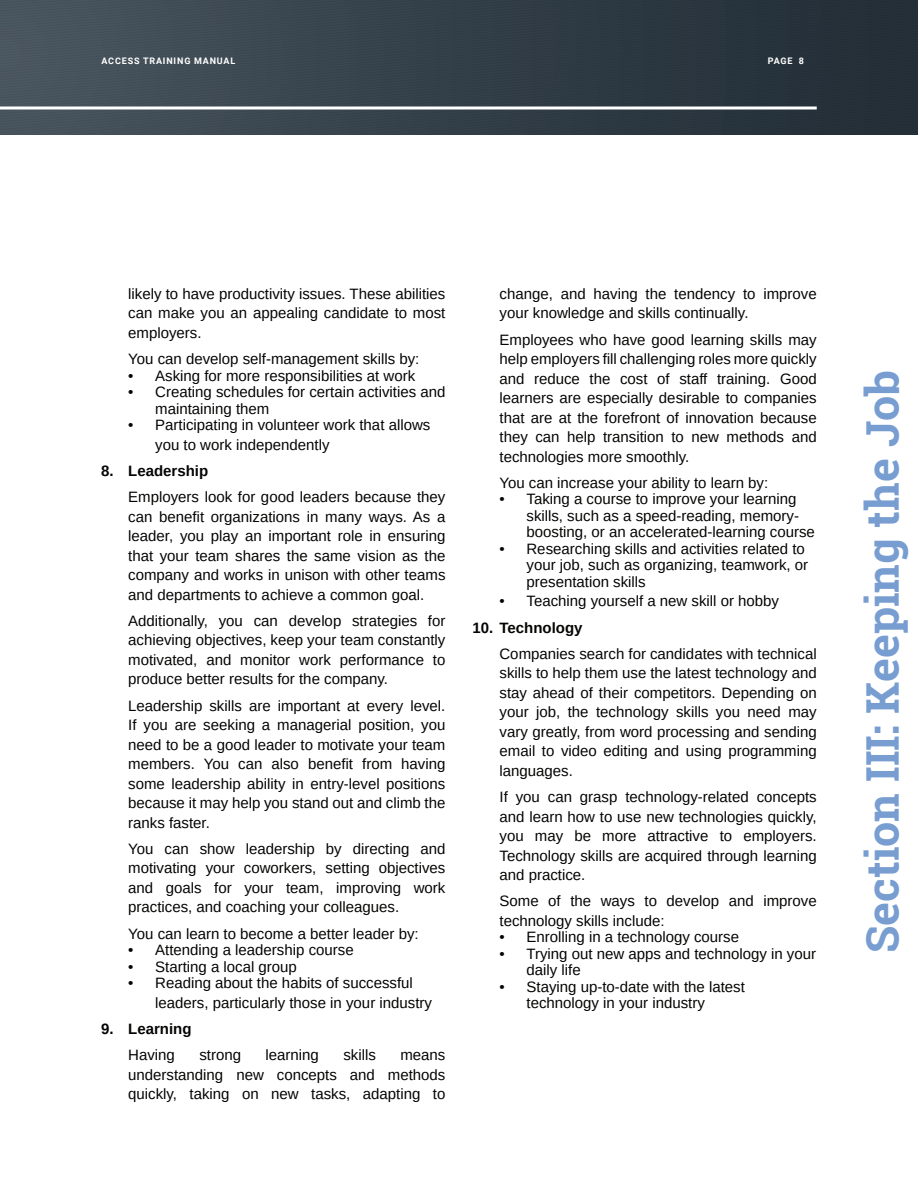
<style>
.page{position:relative;width:918px;height:1188px;background:#fff}
.page>*{position:absolute;margin:0;border:0;box-sizing:border-box;transform-origin:0 0}
.t1{font:700 45px "Roboto Slab";color:#779dd1}
._10_16_Reg_Left{font:15px/19.5px "Arimo";color:#040503;text-align:justify}
.t2{font:700 15px "Arimo";color:#040503}
.t3{font:700 9px "Roboto";letter-spacing:.095em;color:#fff}
</style>
<div class="page">
<svg style="left:0;top:0;width:918px;height:135px;background:#343f49"></svg>
<svg style="left:0;top:106px;width:817px;height:4px"></svg>
<p class="t3" style="left:101px;top:55px;width:136px">ACCESS TRAINING MANUAL</p>
<p class="t3" style="left:768px;top:55px;width:38px">PAGE 8</p>
<p class="_10_16_Reg_Left" style="left:128px;top:284px;width:319px">likely to have productivity issues. These abilities can make you an appealing candidate to most employers.</p>
<p class="_10_16_Reg_Left" style="left:128px;top:349px;width:293px">You can develop self-management skills by:</p>
<p class="_10_16_Reg_Left" style="left:128px;top:366px;width:289px">• Asking for more responsibilities at work</p>
<p class="_10_16_Reg_Left" style="left:155px;top:384px;width:292px;line-height:16.5px;text-indent:-27px">• Creating schedules for certain activities and maintaining them</p>
<p class="_10_16_Reg_Left" style="left:155px;top:415px;width:277px;text-indent:-27px">• Participating in volunteer work that allows you to work independently</p>
<p class="t2" style="left:101px;top:460px;width:109px">8. Leadership</p>
<p class="_10_16_Reg_Left" style="left:128px;top:487px;width:319px">Employers look for good leaders because they can benefit organizations in many ways. As a leader, you play an important role in ensuring that your team shares the same vision as the company and works in unison with other teams and departments to achieve a common goal.</p>
<p class="_10_16_Reg_Left" style="left:128px;top:611px;width:319px">Additionally, you can develop strategies for achieving objectives, keep your team constantly motivated, and monitor work performance to produce better results for the company.</p>
<p class="_10_16_Reg_Left" style="left:128px;top:696px;width:319px">Leadership skills are important at every level.<br>If you are seeking a managerial position, you need to be a good leader to motivate your team members. You can also benefit from having some leadership ability in entry-level positions because it may help you stand out and climb the ranks faster.</p>
<p class="_10_16_Reg_Left" style="left:128px;top:839px;width:319px">You can show leadership by directing and motivating your coworkers, setting objectives and goals for your team, improving work practices, and coaching your colleagues.</p>
<p class="_10_16_Reg_Left" style="left:128px;top:924px;width:292px">You can learn to become a better leader by:</p>
<p class="_10_16_Reg_Left" style="left:128px;top:940px;width:227px">• Attending a leadership course</p>
<p class="_10_16_Reg_Left" style="left:128px;top:957px;width:170px">• Starting a local group</p>
<p class="_10_16_Reg_Left" style="left:155px;top:973px;width:278px;text-indent:-27px">• Reading about the habits of successful leaders, particularly those in your industry</p>
<p class="t2" style="left:101px;top:1018px;width:92px">9. Learning</p>
<p class="_10_16_Reg_Left" style="left:128px;top:1045px;width:48px">Having</p>
<p class="_10_16_Reg_Left" style="left:199px;top:1045px;width:43px">strong</p>
<p class="_10_16_Reg_Left" style="left:266px;top:1045px;width:55px">learning</p>
<p class="_10_16_Reg_Left" style="left:343px;top:1045px;width:34px">skills</p>
<p class="_10_16_Reg_Left" style="left:128px;top:1045px;width:319px;text-indent:272px">means understanding new concepts and methods quickly, taking on new tasks, adapting to</p>
<p class="_10_16_Reg_Left" style="left:500px;top:284px;width:319px">change, and having the tendency to improve your knowledge and skills continually.</p>
<p class="_10_16_Reg_Left" style="left:500px;top:330px;width:319px">Employees who have good learning skills may help employers fill challenging roles more quickly and reduce the cost of staff training. Good learners are especially desirable to companies that are at the forefront of innovation because they can help transition to new methods and technologies more smoothly.</p>
<p class="_10_16_Reg_Left" style="left:500px;top:473px;width:270px">You can increase your ability to learn by:</p>
<p class="_10_16_Reg_Left" style="left:526px;top:491px;width:290px;line-height:16.5px;text-align:left;text-indent:-27px">• Taking a course to improve your learning skills, such as a speed-reading, memory&shy;boosting, or an accelerated-learning course</p>
<p class="_10_16_Reg_Left" style="left:526px;top:541px;width:283px;line-height:16.5px;text-align:left;text-indent:-27px">• Researching skills and activities related to your job, such as organizing, teamwork, or presentation skills</p>
<p class="_10_16_Reg_Left" style="left:500px;top:592px;width:281px">• Teaching yourself a new skill or hobby</p>
<p class="t2" style="left:472px;top:617px;width:112px">10. Technology</p>
<p class="_10_16_Reg_Left" style="left:500px;top:644px;width:319px">Companies search for candidates with technical skills to help them use the latest technology and stay ahead of their competitors. Depending on your job, the technology skills you need may vary greatly, from word processing and sending email to video editing and using programming languages.</p>
<p class="_10_16_Reg_Left" style="left:500px;top:787px;width:319px">If you can grasp technology-related concepts and learn how to use new technologies quickly, you may be more attractive to employers.<br>Technology skills are acquired through learning and practice.</p>
<p class="_10_16_Reg_Left" style="left:500px;top:892px;width:319px">Some of the ways to develop and improve technology skills include:</p>
<p class="_10_16_Reg_Left" style="left:500px;top:928px;width:241px">• Enrolling in a technology course</p>
<p class="_10_16_Reg_Left" style="left:526px;top:946px;width:291px;line-height:16.5px;text-indent:-27px">• Trying out new apps and technology in your daily life</p>
<p class="_10_16_Reg_Left" style="left:526px;top:979px;width:220px;line-height:16.5px;text-indent:-27px">• Staying up-to-date with the latest technology in your industry</p>
<h1 class="t1" style="left:852px;top:953px;width:585px;rotate:-90deg">Section III: Keeping the Job</h1>
</div>
